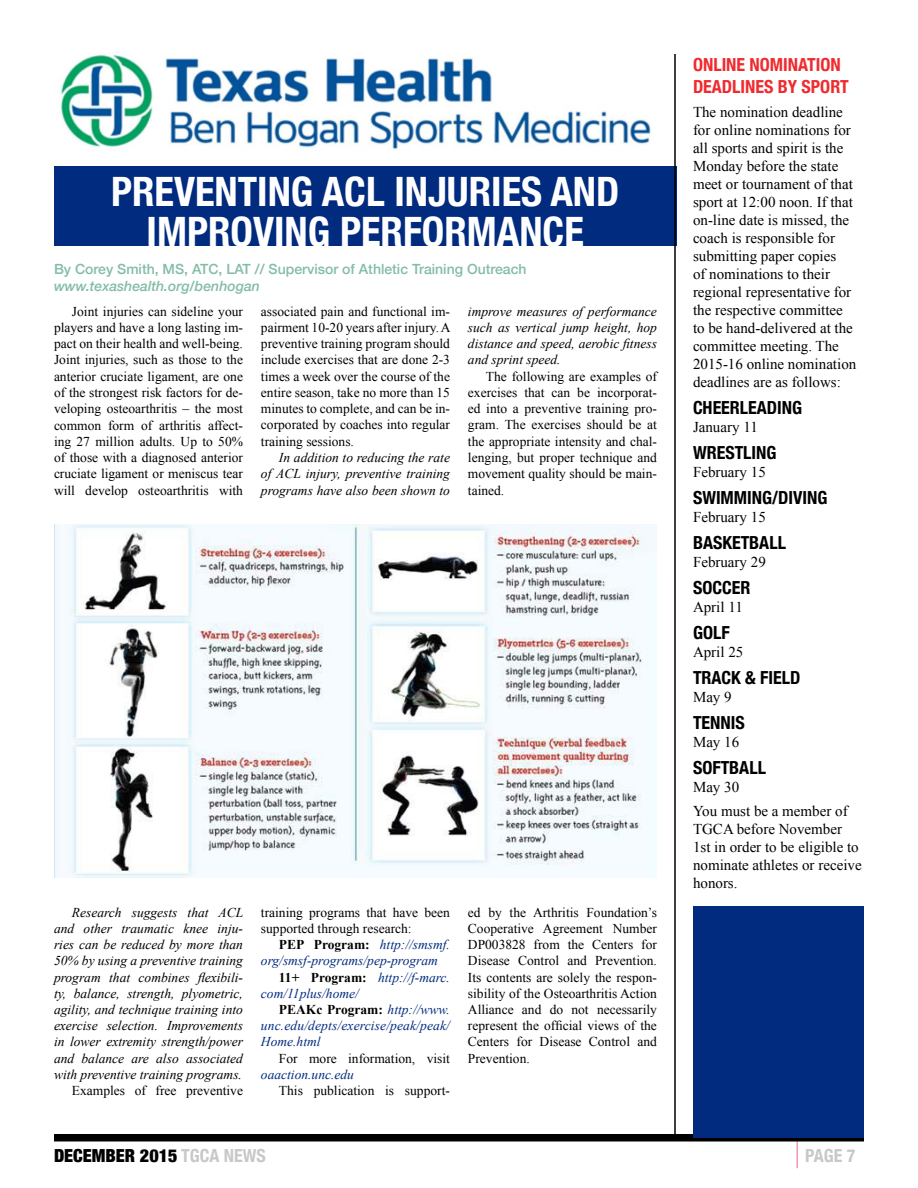
<style>
.page{position:relative;width:918px;height:1188px;background:#fff}
.page>*{position:absolute;margin:0;border:0;box-sizing:border-box;transform-origin:0 0}
.t1{font:700 condensed 40.5px/40.5px "Helvetica Neue";color:#fff;text-align:center}
.t2{font:700 condensed 18px "Helvetica Neue";color:#000}
.t3{font:700 condensed 18px/21.6px "Helvetica Neue";color:#ef2b2f}
.t4{font:900 condensed 18px "Helvetica Neue";color:#000}
.t5{font:700 condensed 18px "Helvetica Neue";color:#c7c8ca}
.t6{font:15px/18px "Times New Roman";color:#000}
.t7{font:500 14.1px "Helvetica Neue";color:#83bda5}
.t8{font:italic 500 14.1px "Helvetica Neue";color:#83bda5}
.t9{font:13.5px/16.2px "Times New Roman";color:#000;text-align:justify}
.t10{font:italic 13.5px/16.2px "Times New Roman";color:#000;text-align:justify}
.t11{font:italic 13.5px "Times New Roman";color:#012b7f}
.t12{font:700 13.5px "Times New Roman";color:#000}
.s1{font-weight:700;font-style:normal;color:#000}
.s2{font-weight:400;font-style:italic;color:#012b7f}
.s3{font-weight:700;color:#c7c8ca}
</style>
<div class="page">
<hr style="left:796px;top:1138px;width:2px;height:30px;background:#f497b2">
<div style="left:54px;top:1134px;width:810px;height:8px;background:#000"></div>
<div style="left:693px;top:906px;width:171px;height:232px;background:#012b7f"></div>
<div style="left:54px;top:167px;width:622px;height:79px;background:#012b7f"></div>
<img style="left:60px;top:54px;width:591px;height:96px">
<img style="left:54px;top:525px;width:603px;height:352px">
<hr style="left:674px;top:54px;width:2px;height:1084px;background:#000">
<h1 class="t1" style="left:111px;top:168px;width:510px">PREVENTING ACL INJURIES AND<br>IMPROVING PERFORMANCE</h1>
<p class="t7" style="left:54px;top:258px;width:474px">By Corey Smith, MS, ATC, LAT // Supervisor of Athletic Training Outreach</p>
<p class="t8" style="left:54px;top:274px;width:207px">www.texashealth.org/benhogan</p>
<p class="t9" style="left:54px;top:303px;width:191px;text-indent:18px">Joint injuries can sideline your players and have a long lasting im&shy;pact on their health and well-being.<br>Joint injuries, such as those to the anterior cruciate ligament, are one of the strongest risk factors for de&shy;veloping osteoarthritis – the most common form of arthritis affect&shy;ing 27 million adults. Up to 50% of those with a diagnosed anterior cruciate ligament or meniscus tear will develop osteoarthritis with</p>
<p class="t9" style="left:261px;top:303px;width:191px">associated pain and functional im&shy;pairment 10-20 years after injury. A preventive training program should include exercises that are done 2-3 times a week over the course of the entire season, take no more than 15 minutes to complete, and can be in&shy;corporated by coaches into regular training sessions.</p>
<p class="t10" style="left:261px;top:449px;width:191px;text-indent:18px">In addition to reducing the rate of ACL injury, preventive training programs have also been shown to</p>
<p class="t10" style="left:468px;top:303px;width:191px">improve measures of performance such as vertical jump height, hop distance and speed, aerobic fitness and sprint speed.</p>
<p class="t9" style="left:468px;top:368px;width:191px;text-indent:18px">The following are examples of exercises that can be incorporat&shy;ed into a preventive training pro&shy;gram. The exercises should be at the appropriate intensity and chal&shy;lenging, but proper technique and movement quality should be main&shy;tained.</p>
<p class="t10" style="left:54px;top:904px;width:191px;text-indent:18px">Research suggests that ACL and other traumatic knee inju&shy;ries can be reduced by more than 50% by using a preventive training program that combines flexibili&shy;ty, balance, strength, plyometric, agility, and technique training into exercise selection. Improvements in lower extremity strength/power and balance are also associated with preventive training programs.</p>
<p class="t9" style="left:72px;top:1082px;width:173px">Examples of free preventive</p>
<p class="t9" style="left:261px;top:904px;width:191px">training programs that have been supported through research:</p>
<p class="t11" style="left:279px;top:935px;width:173px"><span class="s1">PEP Program:</span> http://smsmf.</p>
<p class="t11" style="left:261px;top:952px;width:179px">org/smsf-programs/pep-program</p>
<p class="t11" style="left:279px;top:968px;width:172px"><span class="s1">11+ Program:</span> http://f-marc.</p>
<p class="t11" style="left:261px;top:984px;width:99px">com/11plus/home/</p>
<p class="t12" style="left:279px;top:1000px;width:173px">PEAKc Program: <span class="s2">http://www.</span></p>
<p class="t11" style="left:261px;top:1016px;width:191px">unc.edu/depts/exercise/peak/peak/</p>
<p class="t11" style="left:261px;top:1033px;width:61px">Home.html</p>
<p class="t9" style="left:279px;top:1050px;width:173px">For more information, visit</p>
<p class="t11" style="left:261px;top:1065px;width:94px">oaaction.unc.edu</p>
<p class="t9" style="left:279px;top:1082px;width:173px">This publication is support-</p>
<p class="t9" style="left:468px;top:904px;width:191px">ed by the Arthritis Foundation’s Cooperative Agreement Number DP003828 from the Centers for Disease Control and Prevention.<br>Its contents are solely the respon&shy;sibility of the Osteoarthritis Action Alliance and do not necessarily represent the official views of the Centers for Disease Control and Prevention.</p>
<h2 class="t3" style="left:693px;top:53px;width:157px">ONLINE NOMINATION<br>DEADLINES BY SPORT</h2>
<p class="t6" style="left:693px;top:103px;width:165px">The nomination deadline for online nominations for all sports and spirit is the<br>Monday before the state meet or tournament of that sport at 12:00 noon. If that on-line date is missed, the coach is responsible for submitting paper copies<br>of nominations to their regional representative for the respective committee to be hand-delivered at the committee meeting. The<br>2015-16 online nomination deadlines are as follows:</p>
<h2 class="t2" style="left:693px;top:393px;width:111px">CHEERLEADING</h2>
<p class="t6" style="left:693px;top:418px;width:66px">January 11</p>
<h2 class="t2" style="left:693px;top:438px;width:85px">WRESTLING</h2>
<p class="t6" style="left:693px;top:463px;width:74px">February 15</p>
<h2 class="t2" style="left:693px;top:483px;width:136px">SWIMMING/DIVING</h2>
<p class="t6" style="left:693px;top:508px;width:74px">February 15</p>
<h2 class="t2" style="left:693px;top:528px;width:95px">BASKETBALL</h2>
<p class="t6" style="left:693px;top:553px;width:74px">February 29</p>
<h2 class="t2" style="left:693px;top:573px;width:59px">SOCCER</h2>
<p class="t6" style="left:693px;top:598px;width:51px">April 11</p>
<h2 class="t2" style="left:693px;top:618px;width:38px">GOLF</h2>
<p class="t6" style="left:693px;top:643px;width:52px">April 25</p>
<h2 class="t2" style="left:693px;top:663px;width:109px">TRACK &amp; FIELD</h2>
<p class="t6" style="left:693px;top:688px;width:40px">May 9</p>
<h2 class="t2" style="left:693px;top:708px;width:53px">TENNIS</h2>
<p class="t6" style="left:693px;top:733px;width:48px">May 16</p>
<h2 class="t2" style="left:693px;top:753px;width:75px">SOFTBALL</h2>
<p class="t6" style="left:693px;top:775px;width:156px;line-height:24px">May 30<br>You must be a member of</p>
<p class="t6" style="left:693px;top:820px;width:170px">TGCA before November<br>1st in order to be eligible to nominate athletes or receive honors.</p>
<h2 class="t4" style="left:54px;top:1141px;width:213px">DECEMBER 2015 <span class="s3">TGCA NEWS</span></h2>
<h2 class="t5" style="left:805px;top:1141px;width:52px">PAGE 7</h2>
</div>
